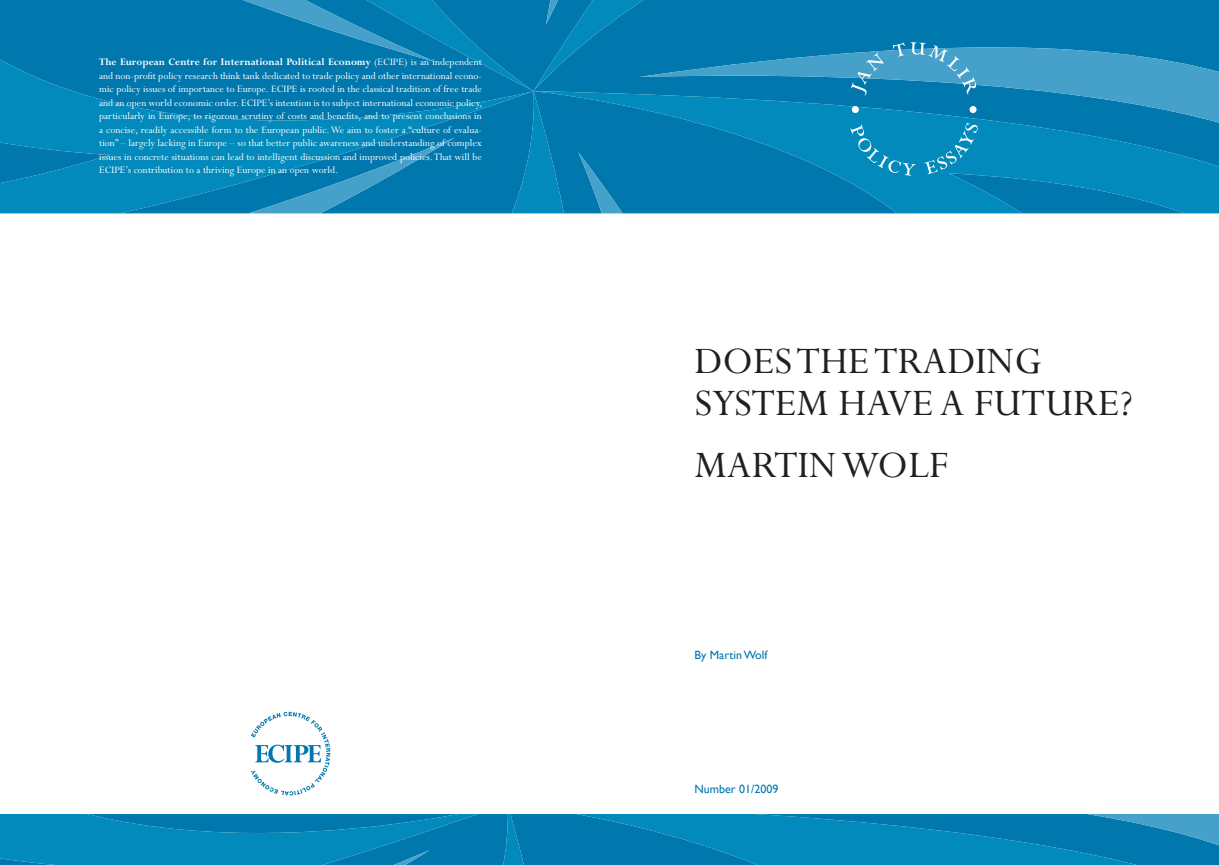
<style>
.page{position:relative;width:1219px;height:865px;background:#fff}
.page>*{position:absolute;margin:0;border:0;box-sizing:border-box;transform-origin:0 0}
.t1{font:42px/42px "Perpetua";color:#231f20}
.t2{font:12px "Gill Sans";color:#0078ae}
.t3{font:11px/13.5px "Perpetua";color:#fff;text-align:justify}
.s1{font-weight:700}
</style>
<div class="page">
<div style="left:0;top:1px;width:124px;height:52px;background:#0078ae"></div>
<div style="left:739px;top:1px;width:479px;height:26px;background:#0078ae"></div>
<svg style="left:739px;top:136px;width:479px;height:77px;background:#0180b4"></svg>
<svg style="left:739px;top:27px;width:479px;height:109px;background:#1787b8"></svg>
<svg style="left:0;top:53px;width:124px;height:160px;background:#0184b7"></svg>
<svg style="left:124px;top:1px;width:615px;height:212px;background:#047eb2"></svg>
<svg style="left:0;top:814px;width:1218px;height:51px;background:#0382b5"></svg>
<svg style="left:850px;top:124px;width:66px;height:52px;background:#1392bf"></svg>
<svg style="left:924px;top:123px;width:261px;height:90px;background:#0486b8"></svg>
<div style="left:852px;top:106px;width:7px;height:7px;background:#fff;border-radius:50%"></div>
<div style="left:969px;top:106px;width:7px;height:7px;background:#fff;border-radius:50%"></div>
<svg style="left:851px;top:53px;width:33px;height:42px"></svg>
<svg style="left:893px;top:42px;width:12px;height:15px"></svg>
<svg style="left:911px;top:42px;width:66px;height:53px;background:#3d9ac5"></svg>
<svg style="left:251px;top:711px;width:79px;height:84px"></svg>
<p class="t3" style="left:99px;top:56px;width:385px"><span class="s1">The European Centre for International Political Economy</span> (ECIPE) is an independent and non-profit policy research think tank dedicated to trade policy and other international econo&shy;mic policy issues of importance to Europe. ECIPE is rooted in the classical tradition of free trade and an open world economic order. ECIPE’s intention is to subject international economic policy, particularly in Europe, to rigorous scrutiny of costs and benefits, and to present conclusions in a concise, readily accessible form to the European public. We aim to foster a “culture of evalua&shy;tion” – largely lacking in Europe – so that better public awareness and understanding of complex issues in concrete situations can lead to intelligent discussion and improved policies. That will be ECIPE’s contribution to a thriving Europe in an open world.</p>
<h1 class="t1" style="left:694px;top:342px;width:440px">DOES THE TRADING<br>SYSTEM HAVE A FUTURE?</h1>
<h1 class="t1" style="left:694px;top:445px;width:255px">MARTIN WOLF</h1>
<p class="t2" style="left:694px;top:647px;width:74px">By Martin Wolf</p>
<p class="t2" style="left:694px;top:781px;width:85px">Number 01/2009</p>
</div>
